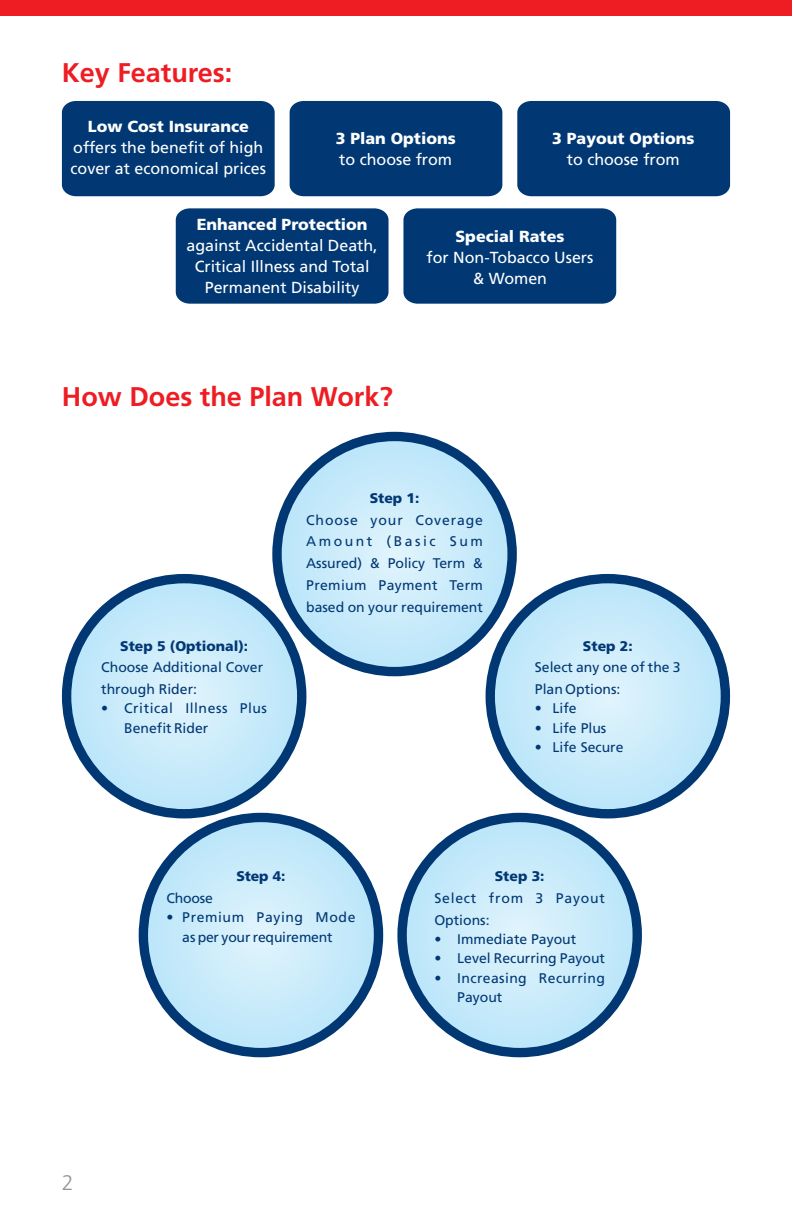
<style>
.page{position:relative;width:792px;height:1224px;background:#fff}
.page>*{position:absolute;margin:0;border:0;box-sizing:border-box;transform-origin:0 0}
.t1{font:700 27px "Frutiger";color:#ee1d23}
.t2{font:300 21.2px "Frutiger";color:#939598}
.t3{font:16px/21px "Frutiger Fhg";color:#fff;text-align:center}
.t4{font:900 16px "Frutiger";color:#fff}
.t5{font:14px/21.8px "Frutiger Fhg";color:#013874}
.t6{font:900 14px "Frutiger";color:#013874}
.t7{font:14px/19.2px "Frutiger Fhg";letter-spacing:.04em;color:#013874}
.t8{font:14px/19.2px "Frutiger Fhg";letter-spacing:.03em;color:#013874}
.t9{font:14px/21.8px "Frutiger Fhg";letter-spacing:.055em;color:#013874}
</style>
<div class="page">
<div style="left:0;top:0;width:792px;height:15px;background:#ee1d23"></div>
<div style="left:62px;top:101px;width:213px;height:95px;background:#013874"></div>
<div style="left:290px;top:101px;width:212px;height:95px;background:#013874"></div>
<div style="left:517px;top:101px;width:213px;height:95px;background:#013874"></div>
<div style="left:176px;top:208px;width:213px;height:96px;background:#013874"></div>
<div style="left:403px;top:208px;width:213px;height:96px;background:#013874"></div>
<div style="left:272px;top:432px;width:245px;height:244px;background:#013874;border-radius:50%"></div>
<svg style="left:282px;top:441px;width:225px;height:226px;background:#c7eafa"></svg>
<div style="left:486px;top:574px;width:244px;height:244px;background:#013874;border-radius:50%"></div>
<svg style="left:495px;top:583px;width:226px;height:226px;background:#c7eafa"></svg>
<div style="left:397px;top:813px;width:245px;height:244px;background:#013874;border-radius:50%"></div>
<svg style="left:407px;top:822px;width:226px;height:226px;background:#c7eafa"></svg>
<div style="left:139px;top:813px;width:244px;height:244px;background:#013874;border-radius:50%"></div>
<svg style="left:148px;top:822px;width:226px;height:226px;background:#c7e9fa"></svg>
<div style="left:62px;top:574px;width:244px;height:244px;background:#013874;border-radius:50%"></div>
<svg style="left:71px;top:583px;width:226px;height:226px;background:#c7e9f9"></svg>
<h1 class="t1" style="left:62px;top:62px;width:172px">Key Features:</h1>
<p class="t4" style="left:88px;top:120px;width:162px">Low Cost Insurance</p>
<p class="t3" style="left:71px;top:138px;width:197px;text-align:left">offers the benefit of high cover at economical prices</p>
<p class="t4" style="left:336px;top:132px;width:122px">3 Plan Options</p>
<p class="t3" style="left:339px;top:150px;width:114px">to choose from</p>
<p class="t4" style="left:552px;top:132px;width:144px">3 Payout Options</p>
<p class="t3" style="left:567px;top:151px;width:114px">to choose from</p>
<p class="t4" style="left:197px;top:218px;width:172px">Enhanced Protection</p>
<p class="t3" style="left:187px;top:236px;width:193px">against Accidental Death,<br>Critical Illness and Total<br>Permanent Disability</p>
<p class="t4" style="left:456px;top:230px;width:110px">Special Rates</p>
<p class="t3" style="left:427px;top:249px;width:168px">for Non-Tobacco Users &amp; Women</p>
<h1 class="t1" style="left:62px;top:386px;width:333px">How Does the Plan Work?</h1>
<p class="t6" style="left:120px;top:640px;width:130px">Step 5 (Optional):</p>
<p class="t5" style="left:101px;top:658px;width:163px">Choose Additional Cover through Rider:</p>
<p class="t7" style="left:124px;top:700px;width:144px;text-indent:-23px">• Critical Illness Plus<br>Benefit Rider</p>
<p class="t6" style="left:370px;top:492px;width:51px">Step 1:</p>
<p class="t5" style="left:306px;top:510px;width:178px;text-align:justify">Choose your Coverage Amount (Basic Sum Assured) &amp; Policy Term &amp; Premium Payment Term based on your requirement</p>
<p class="t6" style="left:583px;top:640px;width:51px">Step 2:</p>
<p class="t5" style="left:535px;top:658px;width:147px">Select any one of the 3<br>Plan Options:</p>
<p class="t5" style="left:535px;top:699px;width:43px">• Life</p>
<p class="t5" style="left:535px;top:718px;width:73px">• Life Plus</p>
<p class="t5" style="left:535px;top:738px;width:90px">• Life Secure</p>
<h2 class="t2" style="left:62px;top:1174px;width:13px">2</h2>
<p class="t6" style="left:236px;top:871px;width:50px">Step 4:</p>
<p class="t5" style="left:166px;top:889px;width:48px">Choose</p>
<p class="t5" style="left:166px;top:909px;width:191px;line-height:19.2px;text-align:center">• Premium Paying Mode as per your requirement</p>
<p class="t6" style="left:495px;top:871px;width:51px">Step 3:</p>
<p class="t9" style="left:434px;top:889px;width:172px">Select from 3 Payout<br>Options:</p>
<p class="t5" style="left:434px;top:930px;width:143px">• Immediate Payout</p>
<p class="t5" style="left:434px;top:949px;width:172px">• Level Recurring Payout</p>
<p class="t8" style="left:457px;top:970px;width:149px;text-indent:-23px">• Increasing Recurring<br>Payout</p>
</div>
